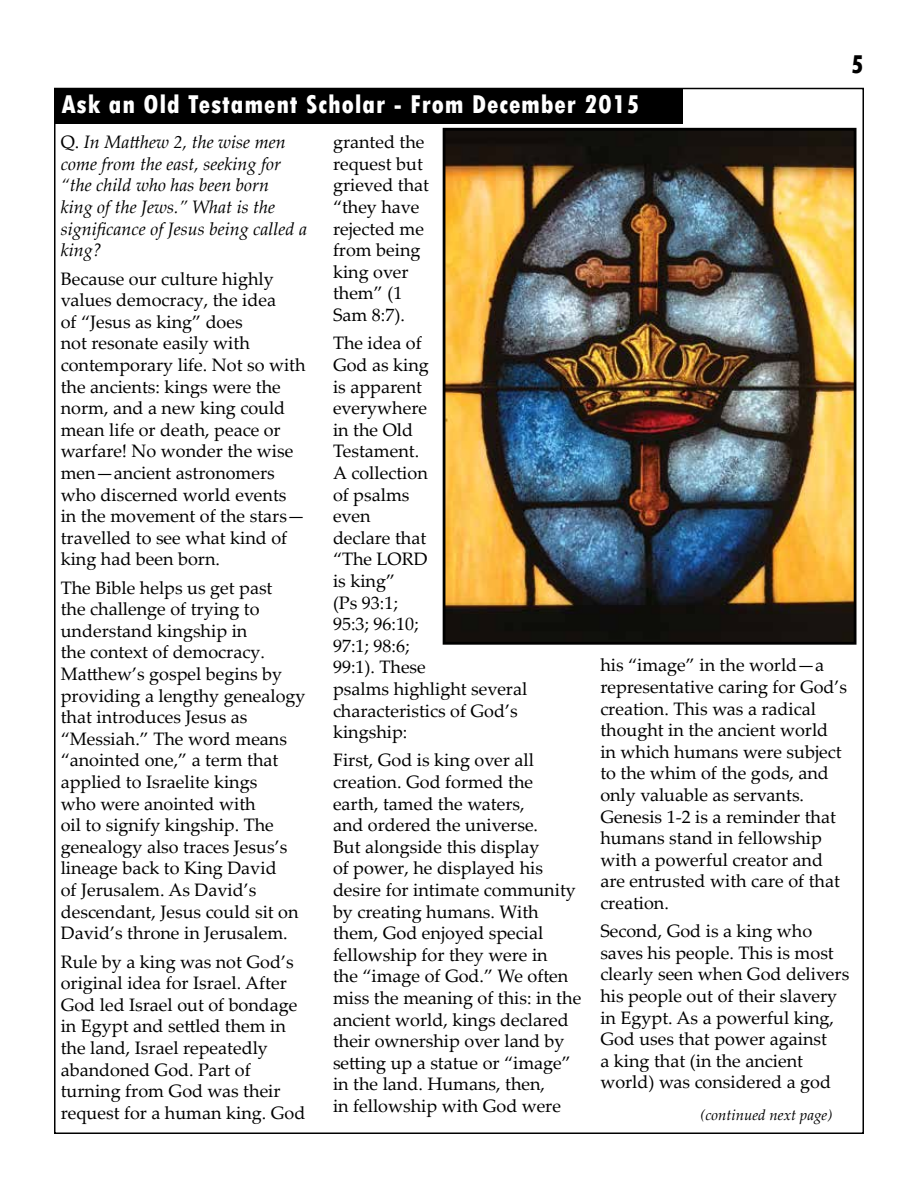
<style>
.page{position:relative;width:918px;height:1188px;background:#fff}
.page>*{position:absolute;margin:0;border:0;box-sizing:border-box;transform-origin:0 0}
.t1{font:800 condensed 27px "Tw Cen";letter-spacing:.03em;color:#fff}
.t2{font:800 condensed 27px "Tw Cen";color:#000}
.t3{font:18px/21.6px "Palatino Linotype";color:#000}
.t4{font:italic 18px/21.6px "Palatino Linotype";color:#000}
.t5{font:italic 15px "Palatino Linotype";color:#000}
.s1{font-style:normal}
</style>
<div class="page">
<div style="left:54px;top:88px;width:629px;height:35px;background:#000"></div>
<img style="left:447px;top:132px;width:405px;height:509px">
<div style="left:443px;top:128px;width:413px;height:517px;border:3px solid #000"></div>
<h1 class="t2" style="left:851px;top:48px;width:15px">5</h1>
<h1 class="t1" style="left:62px;top:88px;width:580px">Ask an Old Testament Scholar - From December 2015</h1>
<p class="t4" style="left:61px;top:131px;width:248px"><span class="s1">Q.</span> In Matthew 2, the wise men come from the east, seeking for “the child who has been born<br>king of the Jews.” What is the significance of Jesus being called a king?</p>
<p class="t3" style="left:61px;top:267px;width:246px">Because our culture highly values democracy, the idea<br>of “Jesus as king” does<br>not resonate easily with contemporary life. Not so with the ancients: kings were the norm, and a new king could mean life or death, peace or warfare! No wonder the wise men—ancient astronomers who discerned world events in the movement of the stars— travelled to see what kind of king had been born.</p>
<p class="t3" style="left:61px;top:576px;width:246px">The Bible helps us get past<br>the challenge of trying to understand kingship in<br>the context of democracy.<br>Matthew’s gospel begins by providing a lengthy genealogy that introduces Jesus as “Messiah.” The word means “anointed one,” a term that applied to Israelite kings<br>who were anointed with<br>oil to signify kingship. The genealogy also traces Jesus’s lineage back to King David<br>of Jerusalem. As David’s descendant, Jesus could sit on<br>David’s throne in Jerusalem.</p>
<p class="t3" style="left:61px;top:950px;width:246px">Rule by a king was not God’s original idea for Israel. After<br>God led Israel out of bondage in Egypt and settled them in the land, Israel repeatedly abandoned God. Part of turning from God was their request for a human king. God</p>
<p class="t3" style="left:333px;top:131px;width:98px">granted the request but grieved that “they have rejected me from being king over them” (1<br>Sam 8:7).</p>
<p class="t3" style="left:333px;top:332px;width:196px">The idea of<br>God as king<br>is apparent<br>everywhere<br>in the Old<br>Testament.<br>A collection<br>of psalms<br>even<br>declare that<br>“The LORD<br>is king”<br>(Ps 93:1;<br>95:3; 96:10;<br>97:1; 98:6;<br>99:1). These<br>psalms highlight several characteristics of God’s kingship:</p>
<p class="t3" style="left:333px;top:749px;width:250px">First, God is king over all creation. God formed the earth, tamed the waters,<br>and ordered the universe.<br>But alongside this display<br>of power, he displayed his desire for intimate community by creating humans. With them, God enjoyed special fellowship for they were in<br>the “image of God.” We often miss the meaning of this: in the ancient world, kings declared their ownership over land by setting up a statue or “image” in the land. Humans, then,<br>in fellowship with God were</p>
<p class="t3" style="left:600px;top:654px;width:248px">his “image” in the world—a representative caring for God’s creation. This was a radical thought in the ancient world in which humans were subject to the whim of the gods, and only valuable as servants.<br>Genesis 1-2 is a reminder that humans stand in fellowship with a powerful creator and are entrusted with care of that creation.</p>
<p class="t3" style="left:600px;top:920px;width:251px">Second, God is a king who saves his people. This is most clearly seen when God delivers his people out of their slavery in Egypt. As a powerful king,<br>God uses that power against<br>a king that (in the ancient world) was considered a god</p>
<p class="t5" style="left:701px;top:1104px;width:133px">(continued next page)</p>
</div>
